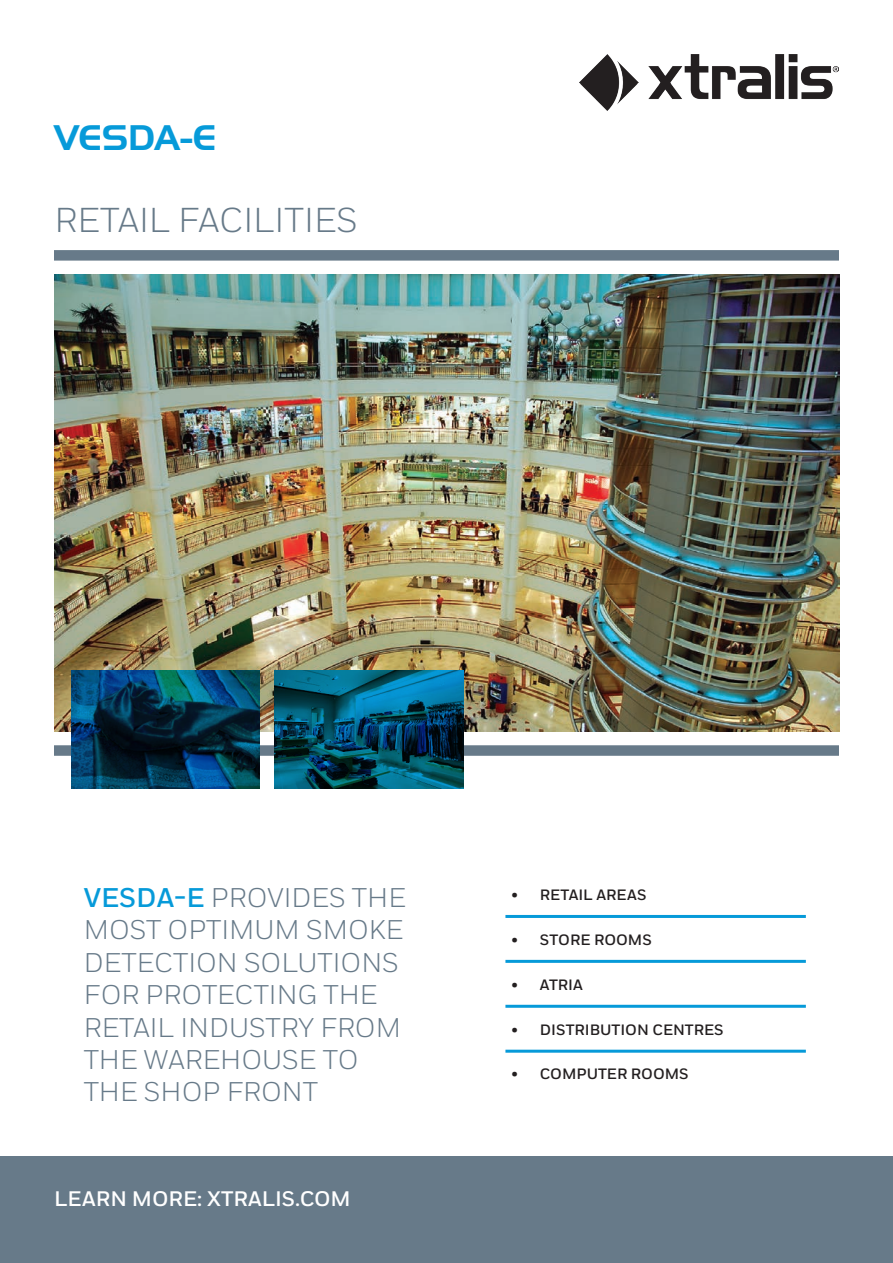
<style>
.page{position:relative;width:893px;height:1263px;background:#fff}
.page>*{position:absolute;margin:0;border:0;box-sizing:border-box;transform-origin:0 0}
.t1{font:34.5px "Honeywell Sans";color:#677a89}
.t2{font:34.5px "Handel Gothic BT";color:#069ad9}
.t3{font:27px/32.4px "Honeywell Sans";color:#677a89}
.t4{font:700 21px "Honeywell Sans";color:#fff}
.t5{font:700 15px "Honeywell Sans";color:#231f20}
.s1{font-weight:700;color:#069ad9}
</style>
<div class="page">
<div style="left:54px;top:745px;width:785px;height:11px;background:#677a89"></div>
<img style="left:580px;top:54px;width:258px;height:57px">
<img style="left:54px;top:274px;width:785px;height:458px">
<svg style="left:71px;top:670px;width:189px;height:119px;background:#033956"></svg>
<svg style="left:275px;top:670px;width:189px;height:119px;background:#03516c"></svg>
<div style="left:54px;top:250px;width:785px;height:11px;background:#677a89"></div>
<div style="left:0;top:1157px;width:893px;height:106px;background:#677a89"></div>
<hr style="left:505px;top:915px;width:301px;height:3px;background:#069ad9">
<hr style="left:505px;top:960px;width:301px;height:3px;background:#069ad9">
<hr style="left:505px;top:1005px;width:301px;height:3px;background:#069ad9">
<hr style="left:505px;top:1050px;width:301px;height:3px;background:#069ad9">
<p class="t2" style="left:55px;top:116px;width:163px">VESDA-E</p>
<p class="t1" style="left:55px;top:200px;width:305px">RETAIL FACILITIES</p>
<p class="t3" style="left:84px;top:881px;width:324px"><span class="s1">VESDA-E</span> PROVIDES THE<br>MOST OPTIMUM SMOKE<br>DETECTION SOLUTIONS<br>FOR PROTECTING THE<br>RETAIL INDUSTRY FROM<br>THE WAREHOUSE TO<br>THE SHOP FRONT</p>
<p class="t5" style="left:511px;top:885px;width:137px">• RETAIL AREAS</p>
<p class="t5" style="left:511px;top:930px;width:142px">• STORE ROOMS</p>
<p class="t5" style="left:511px;top:975px;width:73px">• ATRIA</p>
<p class="t5" style="left:511px;top:1020px;width:214px">• DISTRIBUTION CENTRES</p>
<p class="t5" style="left:511px;top:1065px;width:179px">• COMPUTER ROOMS</p>
<p class="t4" style="left:54px;top:1186px;width:298px">LEARN MORE: XTRALIS.COM</p>
</div>
